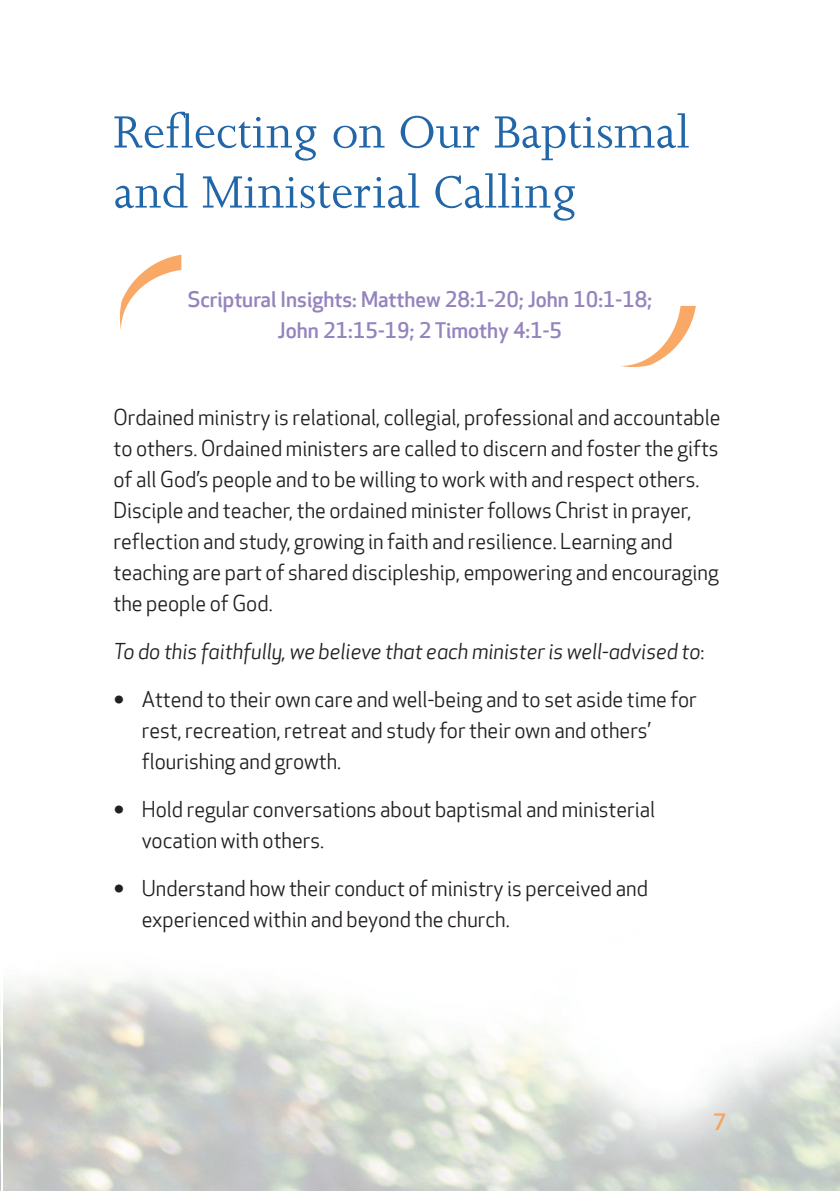
<style>
.page{position:relative;width:840px;height:1191px;background:#fff}
.page>*{position:absolute;margin:0;border:0;box-sizing:border-box;transform-origin:0 0}
.t1{font:52px/60px "Joanna";color:#2166a8}
.t2{font:500 22px "Apex New";color:#f8a25c}
.t3{font:21px/31px "Apex New";color:#231f20}
.t4{font:500 21px/31px "Apex New";color:#9483bd;text-align:center}
.t5{font:italic 21px "Apex New";color:#231f20}
.s1{font-style:normal}
.s2{font-size:30px}
</style>
<div class="page">
<img style="left:119px;top:254px;width:63px;height:75px">
<img style="left:621px;top:305px;width:75px;height:62px">
<img style="left:0;top:1004px;width:1px;height:187px">
<h1 class="t1" style="left:113px;top:106px;width:577px">Reflecting on Our Baptismal and Ministerial Calling</h1>
<p class="t4" style="left:188px;top:286px;width:465px">Scriptural Insights: Matthew 28:1-20; John 10:1-18;<br>John 21:15-19; 2 Timothy 4:1-5</p>
<p class="t3" style="left:113px;top:404px;width:608px">Ordained ministry is relational, collegial, professional and accountable to others. Ordained ministers are called to discern and foster the gifts of all God’s people and to be willing to work with and respect others.<br>Disciple and teacher, the ordained minister follows Christ in prayer, reflection and study, growing in faith and resilience. Learning and teaching are part of shared discipleship, empowering and encouraging the people of God.</p>
<p class="t5" style="left:113px;top:643px;width:592px">To do this faithfully, we believe that each minister is well-advised to<span class="s1">:</span></p>
<p class="t3" style="left:142px;top:686px;width:556px;text-indent:-28px"><span class="s2">•</span> Attend to their own care and well-being and to set aside time for rest, recreation, retreat and study for their own and others’ flourishing and growth.</p>
<p class="t3" style="left:142px;top:796px;width:514px;text-indent:-28px"><span class="s2">•</span> Hold regular conversations about baptismal and ministerial vocation with others.</p>
<p class="t3" style="left:142px;top:875px;width:507px;text-indent:-28px"><span class="s2">•</span> Understand how their conduct of ministry is perceived and experienced within and beyond the church.</p>
<p class="t2" style="left:712px;top:1113px;width:15px">7</p>
</div>
